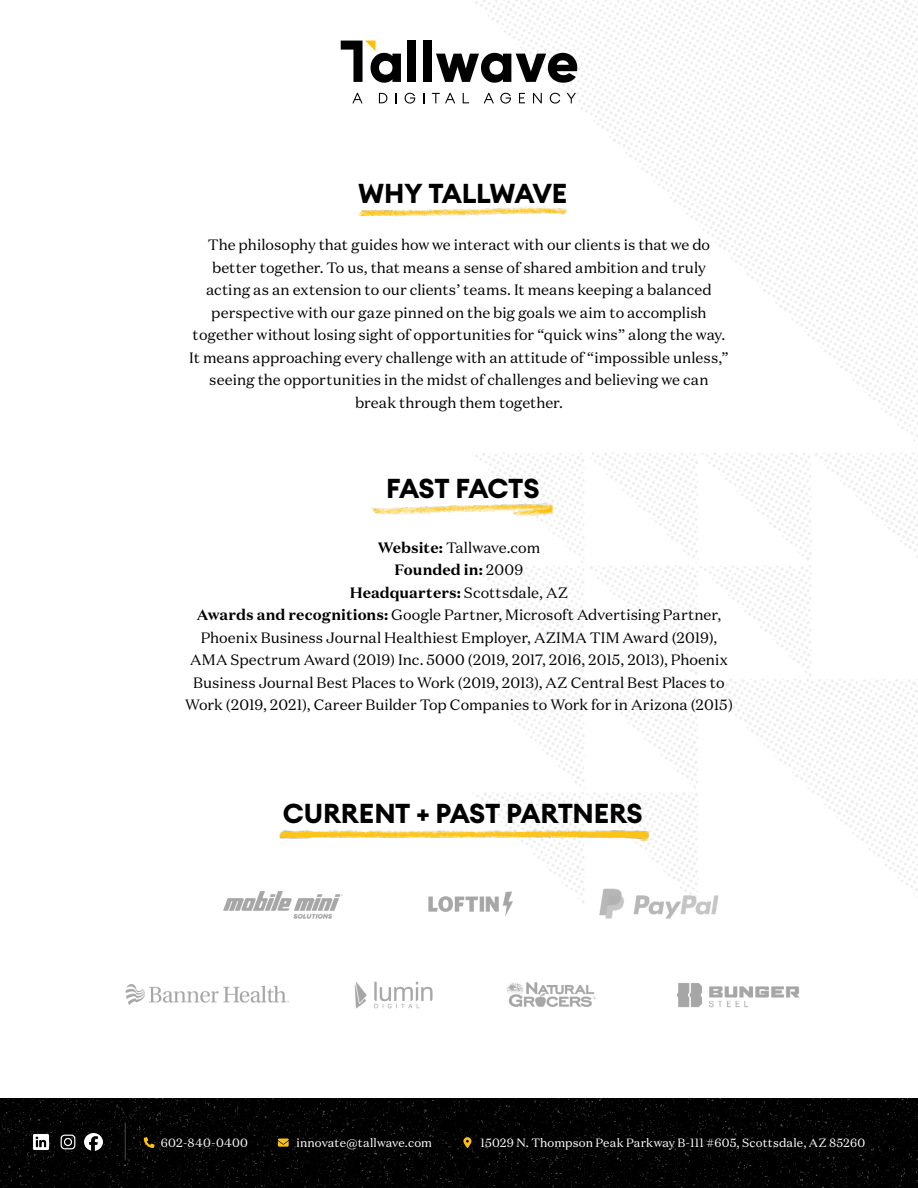
<style>
.page{position:relative;width:918px;height:1188px;background:#fff}
.page>*{position:absolute;margin:0;border:0;box-sizing:border-box;transform-origin:0 0}
.t1{font:700 27px "Euclid Circular A";letter-spacing:-.015em;color:#000}
.t2{font:15px/22.5px "Domaine Text";letter-spacing:-.005em;color:#000;text-align:center}
.t3{font:12px "Domaine Text";letter-spacing:.015em;color:#fff}
.s1{font-weight:700}
</style>
<div class="page">
<img style="left:340px;top:0;width:578px;height:903px">
<img style="left:356px;top:203px;width:211px;height:16px">
<img style="left:370px;top:491px;width:183px;height:35px">
<img style="left:279px;top:821px;width:371px;height:26px">
<img style="left:0;top:1098px;width:918px;height:90px">
<svg style="left:144px;top:1137px;width:11px;height:11px"></svg>
<svg style="left:463px;top:1137px;width:8px;height:11px"></svg>
<svg style="left:278px;top:1139px;width:11px;height:8px"></svg>
<img style="left:84px;top:1133px;width:18px;height:18px">
<img style="left:57px;top:1131px;width:21px;height:22px">
<img style="left:30px;top:1131px;width:22px;height:22px">
<hr style="left:125px;top:1123px;width:1px;height:37px;background:#3f4443">
<img style="left:125px;top:984px;width:165px;height:21px">
<img style="left:676px;top:983px;width:124px;height:25px">
<img style="left:401px;top:877px;width:140px;height:39px">
<img style="left:354px;top:981px;width:79px;height:28px">
<img style="left:223px;top:873px;width:140px;height:46px">
<img style="left:506px;top:982px;width:90px;height:25px">
<img style="left:591px;top:884px;width:138px;height:35px">
<svg style="left:352px;top:93px;width:11px;height:10px"></svg>
<svg style="left:379px;top:93px;width:8px;height:10px"></svg>
<svg style="left:395px;top:93px;width:2px;height:10px"></svg>
<svg style="left:405px;top:93px;width:10px;height:11px"></svg>
<svg style="left:432px;top:93px;width:23px;height:10px"></svg>
<svg style="left:463px;top:93px;width:6px;height:10px"></svg>
<svg style="left:484px;top:93px;width:10px;height:10px"></svg>
<svg style="left:500px;top:93px;width:11px;height:11px"></svg>
<svg style="left:519px;top:93px;width:6px;height:10px"></svg>
<svg style="left:533px;top:93px;width:9px;height:10px"></svg>
<svg style="left:550px;top:93px;width:10px;height:11px"></svg>
<svg style="left:567px;top:93px;width:9px;height:10px"></svg>
<div style="left:407px;top:41px;width:9px;height:41px;background:#000"></div>
<div style="left:423px;top:41px;width:8px;height:41px;background:#000"></div>
<svg style="left:436px;top:53px;width:141px;height:30px"></svg>
<svg style="left:341px;top:41px;width:60px;height:42px"></svg>
<h1 class="t1" style="left:358px;top:176px;width:211px">WHY TALLWAVE</h1>
<p class="t2" style="left:189px;top:233px;width:541px">The philosophy that guides how we interact with our clients is that we do better together. To us, that means a sense of shared ambition and truly acting as an extension to our clients’ teams. It means keeping a balanced perspective with our gaze pinned on the big goals we aim to accomplish together without losing sight of opportunities for “quick wins” along the way.<br>It means approaching every challenge with an attitude of “impossible unless,” seeing the opportunities in the midst of challenges and believing we can break through them together.</p>
<h1 class="t1" style="left:386px;top:471px;width:155px">FAST FACTS</h1>
<p class="t2" style="left:185px;top:536px;width:549px"><span class="s1">Website:</span> Tallwave.com<br><span class="s1">Founded in:</span> 2009<br><span class="s1">Headquarters:</span> Scottsdale, AZ<br><span class="s1">Awards and recognitions:</span> Google Partner, Microsoft Advertising Partner, Phoenix Business Journal Healthiest Employer, AZIMA TIM Award (2019), AMA Spectrum Award (2019) Inc. 5000 (2019, 2017, 2016, 2015, 2013), Phoenix Business Journal Best Places to Work (2019, 2013), AZ Central Best Places to Work (2019, 2021), Career Builder Top Companies to Work for in Arizona (2015)</p>
<h1 class="t1" style="left:283px;top:796px;width:361px">CURRENT + PAST PARTNERS</h1>
<p class="t3" style="left:161px;top:1135px;width:89px">602-840-0400</p>
<p class="t3" style="left:296px;top:1135px;width:137px">innovate@tallwave.com</p>
<p class="t3" style="left:481px;top:1135px;width:386px">15029 N. Thompson Peak Parkway B-111 #605, Scottsdale, AZ 85260</p>
</div>
